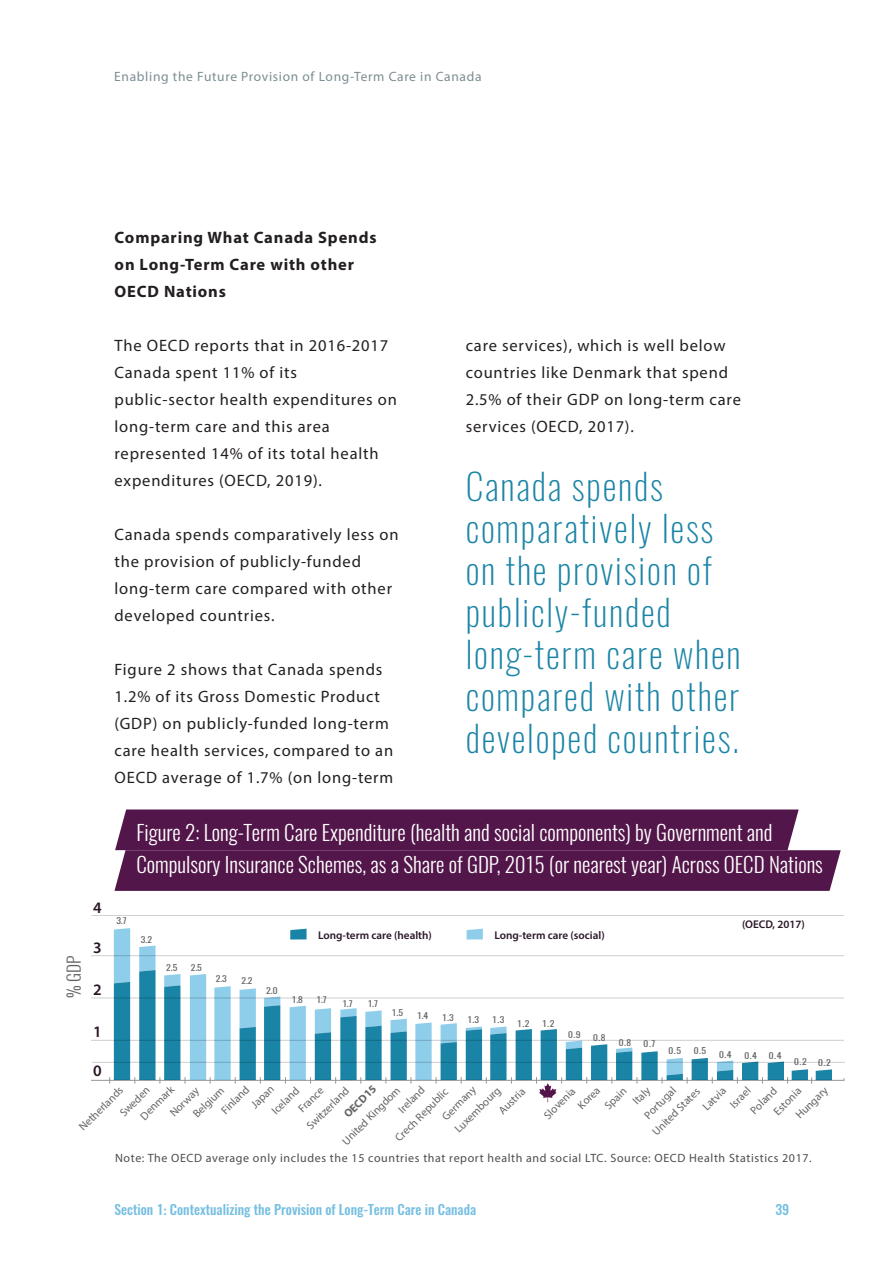
<style>
.page{position:relative;width:893px;height:1263px;background:#fff}
.page>*{position:absolute;margin:0;border:0;box-sizing:border-box;transform-origin:0 0}
.t1{font:200 36px/42px "Oswald";letter-spacing:.05em;color:rgb(0 119 156/.9)}
.t2{font:300 21px/31.5px "Oswald";color:#fff}
.t3{font:300 17.4px "Oswald";color:#636466}
.t4{font:16.5px/27px "Myriad Pro";letter-spacing:.05em;color:#231f20}
.t5{font:700 16.5px/27px "Myriad Pro";letter-spacing:.05em;color:#231f20}
.t6{font:600 16.05px "Myriad Pro";color:#2a1627}
.t7{font:500 13.5px "Oswald";color:#76bfe1}
.t8{font:13.5px "Myriad Pro";letter-spacing:.05em;color:#7c8d93}
.t9{font:12px "Myriad Pro";letter-spacing:.05em;color:#4d4d4f}
.t10{font:11.25px/17.2px "Myriad Pro";color:#636466}
.t11{font:600 11.25px "Myriad Pro";color:#2a1627}
.t12{font:700 11.25px "Myriad Pro";color:#636466}
.t13{font:8.4px "Oswald";color:#636466;scale:1.18 1}
.s1{font-family:"Myriad Pro";font-weight:600}
</style>
<div class="page">
<hr style="left:91px;top:915px;width:753px;height:1px;background:#c7c8ca">
<svg style="left:114px;top:809px;width:727px;height:82px;background:#5c2253"></svg>
<svg style="left:91px;top:928px;width:754px;height:174px"></svg>
<hr style="left:92px;top:1062px;width:753px;height:1px;background:#c7c8ca">
<p class="t8" style="left:114px;top:68px;width:369px">Enabling the Future Provision of Long-Term Care in Canada</p>
<p class="t5" style="left:115px;top:223px;width:263px">Comparing What Canada Spends on Long-Term Care with other<br>OECD Nations</p>
<p class="t4" style="left:115px;top:332px;width:284px">The OECD reports that in 2016-2017<br>Canada spent 11% of its public-sector health expenditures on long-term care and this area represented 14% of its total health expenditures (OECD, 2019).</p>
<p class="t4" style="left:115px;top:521px;width:286px">Canada spends comparatively less on the provision of publicly-funded long-term care compared with other developed countries.</p>
<p class="t4" style="left:115px;top:656px;width:280px">Figure 2 shows that Canada spends 1.2% of its Gross Domestic Product (GDP) on publicly-funded long-term care health services, compared to an OECD average of 1.7% (on long-term</p>
<p class="t4" style="left:466px;top:332px;width:277px">care services), which is well below countries like Denmark that spend<br>2.5% of their GDP on long-term care services (OECD, 2017).</p>
<h1 class="t1" style="left:466px;top:461px;width:276px">Canada spends comparatively less on the provision of publicly-funded long-term care when compared with other developed countries.</h1>
<p class="t3" style="left:58px;top:998px;width:44px;rotate:-90deg">% GDP</p>
<p class="t6" style="left:93px;top:897px;width:10px">4</p>
<p class="t6" style="left:93px;top:937px;width:10px">3</p>
<p class="t6" style="left:93px;top:980px;width:10px">2</p>
<p class="t6" style="left:93px;top:1022px;width:10px">1</p>
<p class="t6" style="left:93px;top:1060px;width:10px">0</p>
<p class="t2" style="left:136px;top:814px;width:688px">Figure 2: Long-Term Care Expenditure (health and social components) by Government and<br>Compulsory Insurance Schemes, as a Share of GDP, 2015 (or nearest year) Across OECD Nations</p>
<p class="t13" style="left:116px;top:913px;width:10px">3.7</p>
<p class="t13" style="left:141px;top:932px;width:11px">3.2</p>
<p class="t13" style="left:166px;top:960px;width:11px">2.5</p>
<p class="t13" style="left:191px;top:960px;width:11px">2.5</p>
<p class="t13" style="left:216px;top:971px;width:11px">2.3</p>
<p class="t13" style="left:241px;top:973px;width:11px">2.2</p>
<p class="t13" style="left:266px;top:983px;width:11px">2.0</p>
<p class="t11" style="left:318px;top:928px;width:116px">Long-term care (health)</p>
<p class="t11" style="left:494px;top:928px;width:112px">Long-term care (social)</p>
<p class="t11" style="left:742px;top:917px;width:64px">(OECD, 2017)</p>
<p class="t13" style="left:292px;top:992px;width:11px">1.8</p>
<p class="t13" style="left:316px;top:992px;width:10px">1.7</p>
<p class="t13" style="left:342px;top:995px;width:10px">1.7</p>
<p class="t13" style="left:368px;top:996px;width:10px">1.7</p>
<p class="t13" style="left:392px;top:1005px;width:11px">1.5</p>
<p class="t13" style="left:417px;top:1008px;width:11px">1.4</p>
<p class="t13" style="left:442px;top:1010px;width:11px">1.3</p>
<p class="t13" style="left:467px;top:1012px;width:11px">1.3</p>
<p class="t13" style="left:492px;top:1012px;width:12px">1.3</p>
<p class="t13" style="left:517px;top:1015px;width:12px">1.2</p>
<p class="t13" style="left:542px;top:1015px;width:12px">1.2</p>
<p class="t13" style="left:568px;top:1027px;width:12px">0.9</p>
<p class="t13" style="left:593px;top:1030px;width:12px">0.8</p>
<p class="t13" style="left:619px;top:1035px;width:12px">0.8</p>
<p class="t13" style="left:644px;top:1036px;width:11px">0.7</p>
<p class="t13" style="left:668px;top:1043px;width:12px">0.5</p>
<p class="t13" style="left:694px;top:1043px;width:12px">0.5</p>
<p class="t13" style="left:719px;top:1047px;width:12px">0.4</p>
<p class="t13" style="left:744px;top:1048px;width:12px">0.4</p>
<p class="t13" style="left:769px;top:1048px;width:12px">0.4</p>
<p class="t13" style="left:794px;top:1054px;width:12px">0.2</p>
<p class="t13" style="left:818px;top:1055px;width:12px">0.2</p>
<p class="t10" style="left:136px;top:1112px;width:45px;rotate:-45deg">Denmark</p>
<p class="t12" style="left:340px;top:1110px;width:42px;rotate:-45deg">OECD15</p>
<p class="t10" style="left:791px;top:1110px;width:42px;rotate:-45deg">Hungary</p>
<p class="t10" style="left:217px;top:1106px;width:36px;rotate:-45deg">Finland</p>
<p class="t10" style="left:394px;top:1105px;width:34px;rotate:-45deg">Ireland</p>
<p class="t10" style="left:102px;top:1094px;width:39px;line-height:18.8px;text-indent:-39px;rotate:-45deg">Netherlands<br>Sweden</p>
<p class="t10" style="left:177px;top:1097px;width:40px;text-indent:-16px;rotate:-45deg">Norway<br>Belgium</p>
<p class="t10" style="left:253px;top:1092px;width:35px;line-height:19px;text-indent:-10px;rotate:-45deg">Japan<br>Iceland</p>
<p class="t10" style="left:289px;top:1108px;width:56px;line-height:18.1px;text-indent:6px;rotate:-45deg">France<br>Switzerland</p>
<p class="t10" style="left:640px;top:1110px;width:41px;rotate:-45deg">Portugal</p>
<p class="t10" style="left:648px;top:1127px;width:64px;rotate:-45deg">United States</p>
<p class="t10" style="left:698px;top:1102px;width:29px;rotate:-45deg">Latvia</p>
<p class="t10" style="left:725px;top:1100px;width:26px;rotate:-45deg">Israel</p>
<p class="t10" style="left:757px;top:1094px;width:35px;text-indent:-16px;rotate:-45deg">Poland<br>Estonia</p>
<p class="t10" style="left:438px;top:1112px;width:44px;rotate:-45deg">Germany</p>
<p class="t10" style="left:494px;top:1106px;width:34px;rotate:-45deg">Austria</p>
<p class="t10" style="left:561px;top:1089px;width:28px;text-indent:-31px;rotate:-45deg">Slovenia<br>Korea</p>
<p class="t10" style="left:617px;top:1085px;width:21px;line-height:16.5px;text-indent:-23px;rotate:-45deg">Spain<br>Italy</p>
<p class="t10" style="left:338px;top:1136px;width:79px;rotate:-45deg">United Kingdom</p>
<p class="t10" style="left:450px;top:1124px;width:61px;rotate:-45deg">Luxembourg</p>
<p class="t10" style="left:391px;top:1133px;width:72px;rotate:-45deg">Crech Republic</p>
<p class="t9" style="left:115px;top:1150px;width:698px">Note: The OECD average only includes the 15 countries that report health and social LTC. Source: OECD Health Statistics 2017.</p>
<p class="t7" style="left:114px;top:1203px;width:363px">Section 1<span class="s1">:</span> Contextualizing the Provision of Long-Term Care in Canada</p>
<p class="t7" style="left:775px;top:1203px;width:15px">39</p>
</div>
